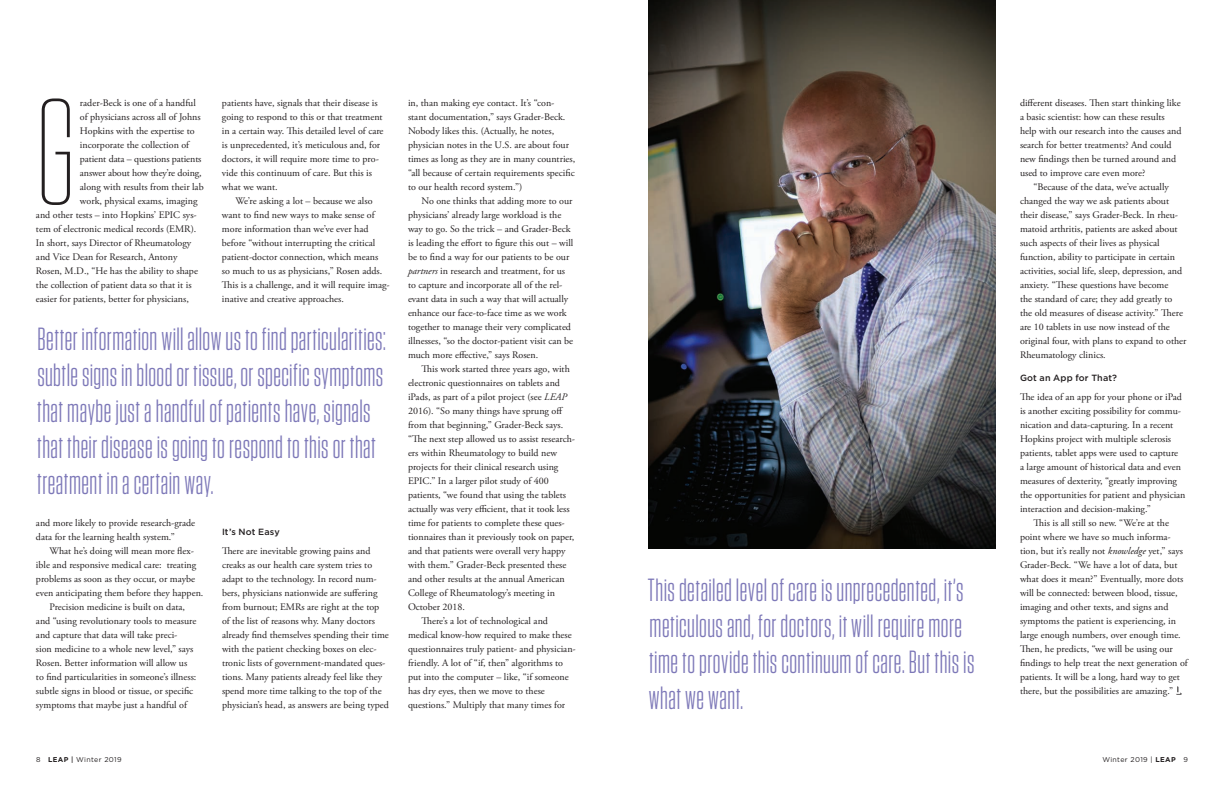
<style>
.page{position:relative;width:1224px;height:792px;background:#fff}
.page>*{position:absolute;margin:0;border:0;box-sizing:border-box;transform-origin:0 0}
.Feature_Text{font:200 150px "Tungsten Condensed";color:#231f20}
.Callout{font:32px/36px "Tungsten Condensed";letter-spacing:.015em;color:#7d78b8}
.Feature_Text-2{font:10px/14px "Adobe Garamond Pro";color:#231f20}
.Feature_Subhead{font:500 9px "Gotham";letter-spacing:.015em;color:#231f20}
.t1{font:7px "Gotham";letter-spacing:.05em;color:#231f20}
.s1{font-style:italic}
.s2{font-weight:700}
.s3{font-weight:500}
</style>
<div class="page">
<svg style="left:1176px;top:686px;width:5px;height:9px"></svg>
<img style="left:648px;top:0;width:347px;height:549px">
<p class="Feature_Text" style="left:36px;top:83px;width:41px">G</p>
<p class="Feature_Text-2" style="left:80px;top:96px;width:117px">rader-Beck is one of a handful</p>
<p class="Feature_Text-2" style="left:80px;top:110px;width:122px">of physicians across all of Johns</p>
<p class="Feature_Text-2" style="left:80px;top:124px;width:116px">Hopkins with the expertise to</p>
<p class="Feature_Text-2" style="left:80px;top:138px;width:111px">incorporate the collection of</p>
<p class="Feature_Text-2" style="left:80px;top:152px;width:123px">patient data – questions patients</p>
<p class="Feature_Text-2" style="left:80px;top:166px;width:123px">answer about how they’re doing,</p>
<p class="Feature_Text-2" style="left:80px;top:180px;width:125px">along with results from their lab</p>
<p class="Feature_Text-2" style="left:80px;top:194px;width:119px">work, physical exams, imaging</p>
<p class="Feature_Text-2" style="left:36px;top:208px;width:162px">and other tests – into Hopkins’ EPIC sys-</p>
<p class="Feature_Text-2" style="left:36px;top:222px;width:162px">tem of electronic medical records (EMR).</p>
<p class="Feature_Text-2" style="left:36px;top:236px;width:157px">In short, says Director of Rheumatology</p>
<p class="Feature_Text-2" style="left:36px;top:250px;width:143px">and Vice Dean for Research, Antony</p>
<p class="Feature_Text-2" style="left:36px;top:264px;width:164px">Rosen, M.D., “He has the ability to shape</p>
<p class="Feature_Text-2" style="left:36px;top:278px;width:157px">the collection of patient data so that it is</p>
<p class="Feature_Text-2" style="left:36px;top:292px;width:154px">easier for patients, better for physicians,</p>
<p class="Feature_Text-2" style="left:222px;top:96px;width:163px">patients have, signals that their disease is going to respond to this or that treatment in a certain way. This detailed level of care is unprecedented, it’s meticulous and, for doctors, it will require more time to pro&shy;vide this continuum of care. But this is what we want.</p>
<p class="Feature_Text-2" style="left:222px;top:194px;width:169px;text-indent:14px">We’re asking a lot – because we also want to find new ways to make sense of more information than we’ve ever had before “without interrupting the critical patient-doctor connection, which means<br>so much to us as physicians,” Rosen adds.<br>This is a challenge, and it will require imag&shy;inative and creative approaches.</p>
<p class="Callout" style="left:37px;top:322px;width:350px">Better information will allow us to find particularities: subtle signs in blood or tissue, or specific symptoms that maybe just a handful of patients have, signals that their disease is going to respond to this or that treatment in a certain way.</p>
<p class="Feature_Text-2" style="left:36px;top:516px;width:161px">and more likely to provide research-grade data for the learning health system.”</p>
<p class="Feature_Text-2" style="left:36px;top:544px;width:169px;text-indent:14px">What he’s doing will mean more flex&shy;ible and responsive medical care: treating problems as soon as they occur, or maybe even anticipating them before they happen.</p>
<p class="Feature_Text-2" style="left:36px;top:600px;width:162px;text-indent:14px">Precision medicine is built on data, and “using revolutionary tools to measure and capture that data will take preci-<br>sion medicine to a whole new level,” says Rosen. Better information will allow us to find particularities in someone’s illness: subtle signs in blood or tissue, or specific symptoms that maybe just a handful of</p>
<p class="Feature_Subhead" style="left:222px;top:526px;width:59px">It’s Not Easy</p>
<p class="Feature_Text-2" style="left:222px;top:544px;width:168px">There are inevitable growing pains and creaks as our health care system tries to adapt to the technology. In record num&shy;bers, physicians nationwide are suffering from burnout; EMRs are right at the top of the list of reasons why. Many doctors already find themselves spending their time with the patient checking boxes on elec&shy;tronic lists of government-mandated ques&shy;tions. Many patients already feel like they spend more time talking to the top of the physician’s head, as answers are being typed</p>
<p class="Feature_Text-2" style="left:408px;top:96px;width:169px">in, than making eye contact. It’s “con&shy;stant documentation,” says Grader-Beck.<br>Nobody likes this. (Actually, he notes, physician notes in the U.S. are about four times as long as they are in many countries, “all because of certain requirements specific to our health record system.”)</p>
<p class="Feature_Text-2" style="left:408px;top:194px;width:167px;text-indent:14px">No one thinks that adding more to our physicians’ already large workload is the way to go. So the trick – and Grader-Beck is leading the effort to figure this out – will be to find a way for our patients to be our <span class="s1">partners</span> in research and treatment, for us to capture and incorporate all of the rel&shy;evant data in such a way that will actually enhance our face-to-face time as we work together to manage their very complicated illnesses, “so the doctor-patient visit can be much more effective,” says Rosen.</p>
<p class="Feature_Text-2" style="left:408px;top:362px;width:169px;text-indent:14px">This work started three years ago, with electronic questionnaires on tablets and iPads, as part of a pilot project (see <span class="s1">LEAP </span>2016). “So many things have sprung off from that beginning,” Grader-Beck says. “The next step allowed us to assist research&shy;ers within Rheumatology to build new projects for their clinical research using EPIC.” In a larger pilot study of 400 patients, “we found that using the tablets actually was very efficient, that it took less time for patients to complete these ques&shy;tionnaires than it previously took on paper, and that patients were overall very happy with them.” Grader-Beck presented these and other results at the annual American College of Rheumatology’s meeting in October 2018.</p>
<p class="Feature_Text-2" style="left:408px;top:614px;width:169px;text-indent:14px">There’s a lot of technological and medical know-how required to make these questionnaires truly patient- and physician&shy;friendly. A lot of “if, then” algorithms to put into the computer – like, “if someone has dry eyes, then we move to these questions.” Multiply that many times for</p>
<p class="Callout" style="left:648px;top:573px;width:328px">This detailed level of care is unprecedented, it’s meticulous and, for doctors, it will require more time to provide this continuum of care. But this is what we want.</p>
<p class="Feature_Text-2" style="left:1020px;top:96px;width:163px">different diseases. Then start thinking like a basic scientist: how can these results help with our research into the causes and search for better treatments? And could new findings then be turned around and used to improve care even more?</p>
<p class="Feature_Text-2" style="left:1020px;top:180px;width:168px;text-indent:14px">“Because of the data, we’ve actually changed the way we ask patients about their disease,” says Grader-Beck. In rheu&shy;matoid arthritis, patients are asked about such aspects of their lives as physical function, ability to participate in certain activities, social life, sleep, depression, and anxiety. “These questions have become<br>the standard of care; they add greatly to the old measures of disease activity.” There are 10 tablets in use now instead of the original four, with plans to expand to other Rheumatology clinics.</p>
<p class="Feature_Subhead" style="left:1020px;top:372px;width:98px">Got an App for That?</p>
<p class="Feature_Text-2" style="left:1020px;top:390px;width:167px">The idea of an app for your phone or iPad is another exciting possibility for commu&shy;nication and data-capturing. In a recent Hopkins project with multiple sclerosis patients, tablet apps were used to capture<br>a large amount of historical data and even measures of dexterity, “greatly improving the opportunities for patient and physician interaction and decision-making.”</p>
<p class="Feature_Text-2" style="left:1020px;top:516px;width:169px;text-indent:14px">This is all still so new. “We’re at the point where we have so much informa&shy;tion, but it’s really not <span class="s1">knowledge</span> yet,” says Grader-Beck. “We have a lot of data, but what does it mean?” Eventually, more dots will be connected: between blood, tissue, imaging and other texts, and signs and symptoms the patient is experiencing, in large enough numbers, over enough time.<br>Then, he predicts, “we will be using our findings to help treat the next generation of patients. It will be a long, hard way to get there, but the possibilities are amazing.”</p>
<p class="t1" style="left:36px;top:755px;width:87px">8 <span class="s2">LEAP</span> <span class="s3">|</span> Winter 2019</p>
<p class="t1" style="left:1102px;top:755px;width:87px">Winter 2019 | <span class="s2">LEAP</span> 9</p>
</div>
